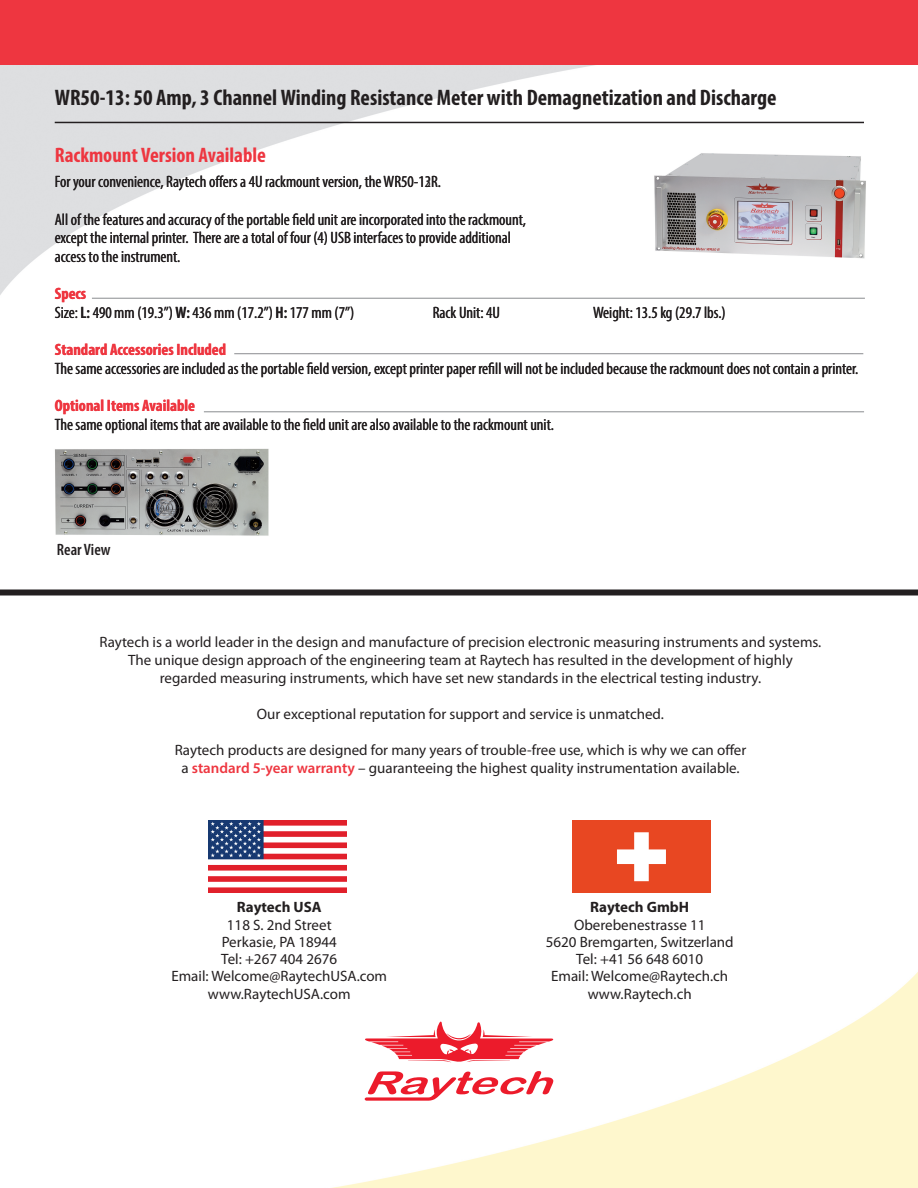
<style>
.page{position:relative;width:918px;height:1188px;background:#fff}
.page>*{position:absolute;margin:0;border:0;box-sizing:border-box;transform-origin:0 0}
.t1{font:700 condensed 22.5px "Myriad Pro";color:#231f20}
.t2{font:700 condensed 21px "Myriad Pro";color:#ee3640}
.t3{font:condensed 16.5px/18.6px "Myriad Pro";color:#231f20}
.t4{font:700 condensed 16.5px "Myriad Pro";color:#ee3640}
.t5{font:600 condensed 16.5px "Myriad Pro";color:#231f20}
.t6{font:15px/17.2px "Myriad Pro";color:#231f20;text-align:center}
.t7{font:700 15px "Myriad Pro";color:#231f20}
.s1{font-weight:700;color:#ee3640}
.s2{font-weight:600}
.s3{font-weight:600;color:#ee3640}
</style>
<div class="page">
<img style="left:332px;top:881px;width:586px;height:307px">
<div style="left:0;top:0;width:918px;height:65px;background:#ee3640"></div>
<hr style="left:55px;top:122px;width:809px;height:1px;background:#231f20">
<hr style="left:92px;top:298px;width:773px;height:1px;background:#8a8c8f">
<hr style="left:234px;top:353px;width:629px;height:1px;background:#8a8c8f">
<img style="left:654px;top:153px;width:212px;height:106px">
<hr style="left:204px;top:411px;width:660px;height:1px;background:#8a8c8f">
<img style="left:55px;top:448px;width:214px;height:88px">
<div style="left:0;top:590px;width:918px;height:6px;background:#231f20"></div>
<img style="left:573px;top:820px;width:138px;height:73px">
<img style="left:209px;top:820px;width:138px;height:73px">
<svg style="left:365px;top:1022px;width:188px;height:40px"></svg>
<svg style="left:365px;top:1071px;width:188px;height:30px"></svg>
<h1 class="t1" style="left:55px;top:90px;width:723px">WR50-13: 50 Amp, 3 ChannelWinding Resistance Meter with Demagnetization and Discharge</h1>
<h2 class="t2" style="left:55px;top:147px;width:213px">Rackmount Version Available</h2>
<p class="t3" style="left:55px;top:174px;width:388px">For your convenience, Raytech offers a 4U rackmount version, theWR50-12R.</p>
<p class="t3" style="left:55px;top:211px;width:473px">All of the features and accuracy of the portable field unit are incorporated into the rackmount, except the internal printer. There are a total of four (4) USB interfaces to provide additional access to the instrument.</p>
<p class="t3" style="left:55px;top:285px;width:301px"><span class="s1">Specs<br></span>Size: <span class="s2">L:</span> 490 mm (19.3”) <span class="s2">W:</span> 436 mm (17.2”) <span class="s2">H:</span> 177 mm (7”)</p>
<p class="t3" style="left:215px;top:174px;width:5px">f</p>
<p class="t3" style="left:425px;top:174px;width:8px">3</p>
<p class="t3" style="left:433px;top:304px;width:69px">Rack Unit: 4U</p>
<p class="t3" style="left:593px;top:304px;width:134px">Weight: 13.5 kg (29.7 lbs.)</p>
<p class="t4" style="left:55px;top:344px;width:173px">Standard Accessories Included</p>
<p class="t3" style="left:55px;top:360px;width:805px">The same accessories are included as the portable field version, except printer paper refill will not be included because the rackmount does not contain a printer.</p>
<p class="t4" style="left:55px;top:400px;width:142px">Optional Items Available</p>
<p class="t3" style="left:55px;top:416px;width:501px">The same optional items that are available to the field unit are also available to the rackmount unit.</p>
<p class="t3" style="left:516px;top:360px;width:8px">ll</p>
<p class="t5" style="left:57px;top:543px;width:55px">Rear View</p>
<p class="t6" style="left:100px;top:634px;width:723px;line-height:18px">Raytech is a world leader in the design and manufacture of precision electronic measuring instruments and systems.<br>The unique design approach of the engineering team at Raytech has resulted in the development of highly regarded measuring instruments, which have set new standards in the electrical testing industry.</p>
<p class="t6" style="left:257px;top:706px;width:409px">Our exceptional reputation for support and service is unmatched.</p>
<p class="t6" style="left:175px;top:742px;width:573px;line-height:18px">Raytech products are designed for many years of trouble-free use, which is why we can offer a <span class="s3">standard 5-year warranty</span> – guaranteeing the highest quality instrumentation available.</p>
<p class="t7" style="left:237px;top:902px;width:86px">Raytech USA</p>
<p class="t6" style="left:171px;top:917px;width:217px">118 S. 2nd Street<br>Perkasie, PA 18944<br>Tel: +267 404 2676<br>Email: Welcome@RaytechUSA.com www.RaytechUSA.com</p>
<p class="t7" style="left:590px;top:902px;width:101px">Raytech GmbH</p>
<p class="t6" style="left:546px;top:917px;width:189px">Oberebenestrasse 11<br>5620 Bremgarten, Switzerland<br>Tel: +41 56 648 6010<br>Email: Welcome@Raytech.ch www.Raytech.ch</p>
</div>
